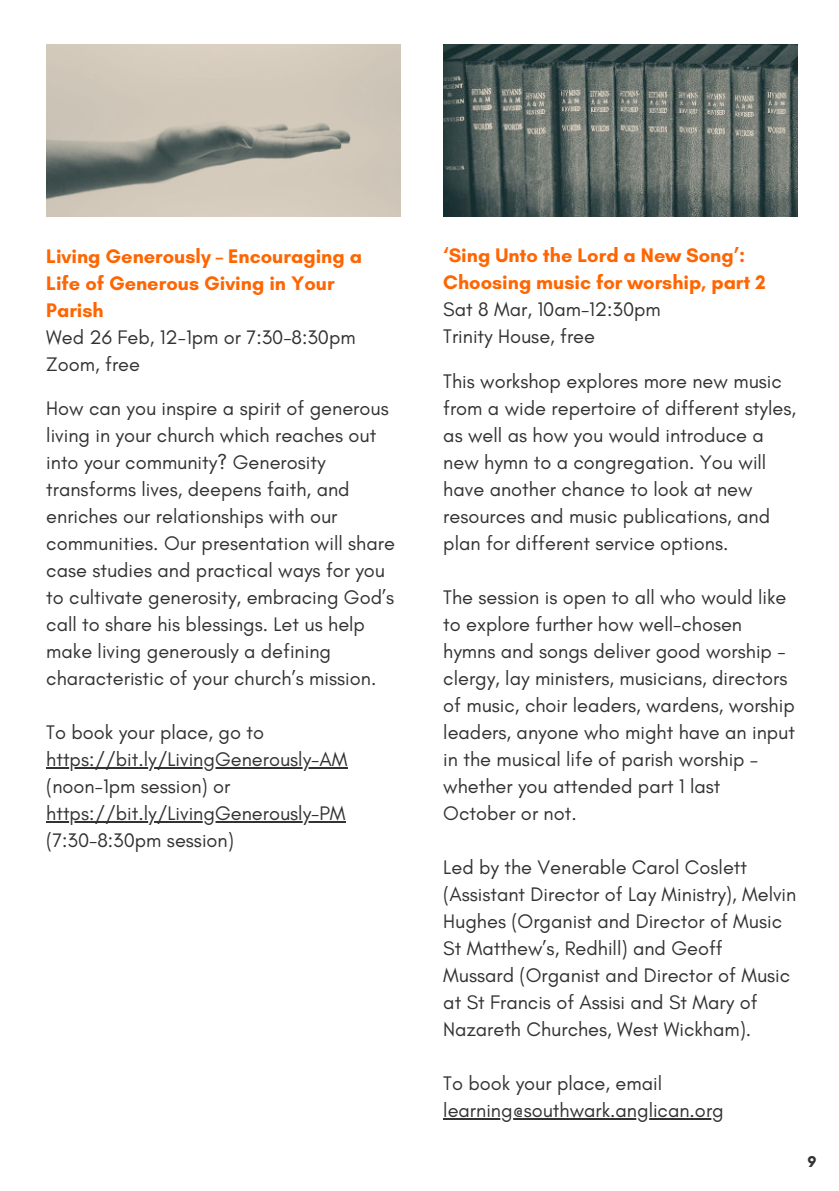
<style>
.page{position:relative;width:839px;height:1191px;background:#fff}
.page>*{position:absolute;margin:0;border:0;box-sizing:border-box;transform-origin:0 0}
.t1{font:20px/27px "Glacial Indifference";color:#323232}
.t2{font:700 20px/27px "Glacial Indifference";color:#ff6501}
.t3{font:700 16px "Glacial Indifference";color:#323232}
</style>
<div class="page">
<img style="left:46px;top:44px;width:354px;height:173px">
<hr style="left:46px;top:768px;width:301px;height:1px;background:#323232">
<hr style="left:46px;top:822px;width:299px;height:1px;background:#323232">
<img style="left:443px;top:44px;width:354px;height:173px">
<hr style="left:443px;top:1118px;width:280px;height:2px;background:#323232">
<p class="t2" style="left:46px;top:242px;width:317px">Living Generously – Encouraging a<br>Life of Generous Giving in Your<br>Parish</p>
<p class="t1" style="left:46px;top:324px;width:311px">Wed 26 Feb, 12-1pm or 7:30-8:30pm<br>Zoom, free</p>
<p class="t1" style="left:46px;top:395px;width:350px">How can you inspire a spirit of generous living in your church which reaches out into your community? Generosity transforms lives, deepens faith, and enriches our relationships with our communities. Our presentation will share case studies and practical ways for you to cultivate generosity, embracing God’s call to share his blessings. Let us help make living generously a defining characteristic of your church’s mission.</p>
<p class="t1" style="left:46px;top:719px;width:302px">To book your place, go to https://bit.ly/LivingGenerously-AM (noon-1pm session) or https://bit.ly/LivingGenerously-PM (7:30-8:30pm session)</p>
<p class="t2" style="left:443px;top:242px;width:324px">‘Sing Unto the Lord a New Song’:<br>Choosing music for worship, part 2</p>
<p class="t1" style="left:443px;top:296px;width:219px">Sat 8 Mar, 10am-12:30pm<br>Trinity House, free</p>
<p class="t1" style="left:443px;top:368px;width:354px">This workshop explores more new music from a wide repertoire of different styles, as well as how you would introduce a new hymn to a congregation. You will have another chance to look at new resources and music publications, and plan for different service options.</p>
<p class="t1" style="left:443px;top:584px;width:353px">The session is open to all who would like to explore further how well-chosen hymns and songs deliver good worship - clergy, lay ministers, musicians, directors of music, choir leaders, wardens, worship leaders, anyone who might have an input in the musical life of parish worship – whether you attended part 1 last October or not.</p>
<p class="t1" style="left:443px;top:854px;width:354px">Led by the Venerable Carol Coslett (Assistant Director of Lay Ministry), Melvin Hughes (Organist and Director of Music St Matthew’s, Redhill) and Geoff Mussard (Organist and Director of Music at St Francis of Assisi and St Mary of Nazareth Churches, West Wickham).</p>
<p class="t1" style="left:443px;top:1070px;width:282px">To book your place, email learning@southwark.anglican.org</p>
<p class="t3" style="left:807px;top:1152px;width:11px">9</p>
</div>
